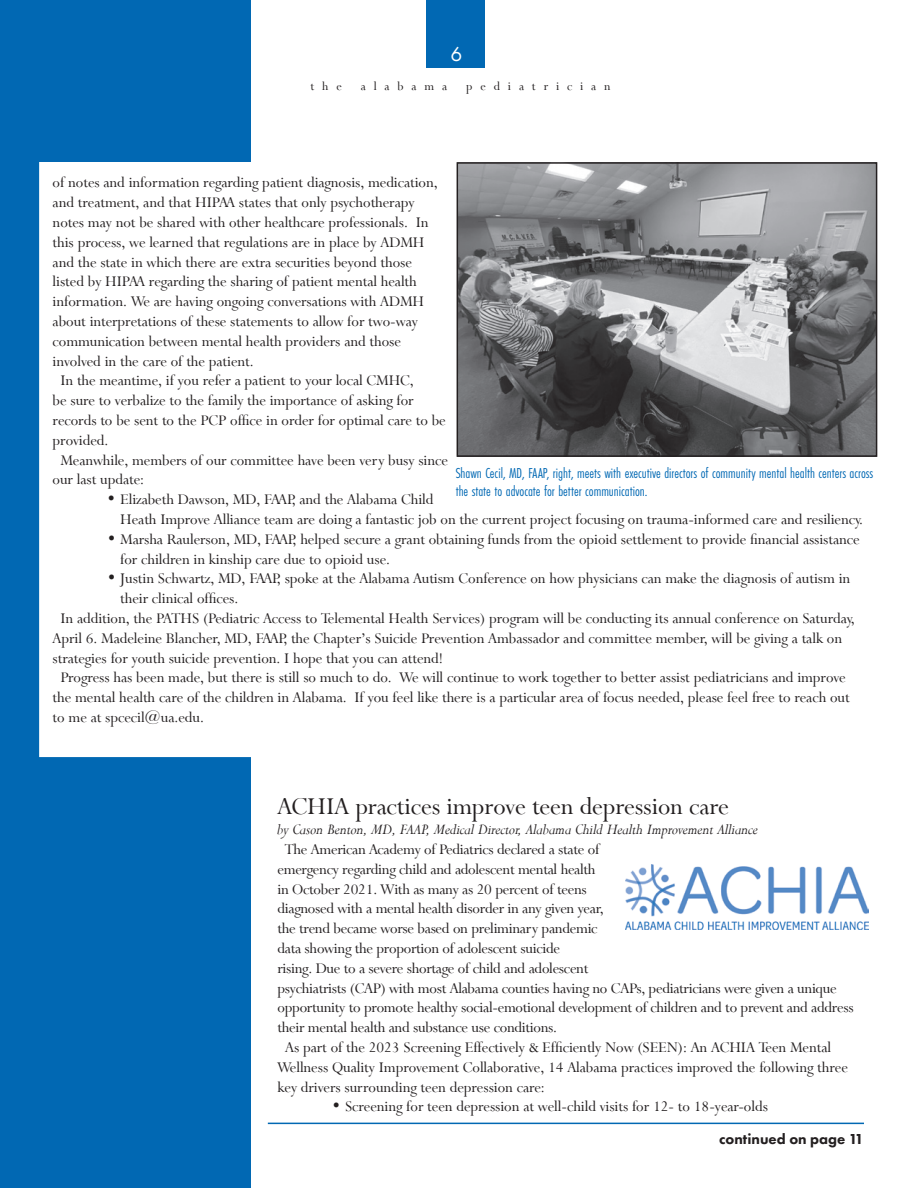
<style>
.page{position:relative;width:918px;height:1188px;background:#fff}
.page>*{position:absolute;margin:0;border:0;box-sizing:border-box;transform-origin:0 0}
.t1{font:27px "Lapidary 333 BT";color:#231f20}
.t2{font:21px "Futura PT";color:#fff}
.t3{font:16.5px/19.8px "Lapidary 333 BT";color:#231f20}
.t4{font:italic 16.5px "Lapidary 333 BT";color:#231f20}
.t5{font:15px/18px "Futura PT Cond";color:#0168b3}
.t6{font:800 15px "Futura PT";color:#231f20}
.t7{font:13.5px "Lapidary 333 BT";letter-spacing:.59em;color:#231f20}
</style>
<div class="page">
<div style="left:0;top:0;width:251px;height:1188px;background:#0168b3"></div>
<div style="left:426px;top:0;width:59px;height:68px;background:#0168b3"></div>
<img style="left:626px;top:864px;width:243px;height:66px">
<svg style="left:39px;top:162px;width:839px;height:595px"></svg>
<img style="left:460px;top:165px;width:414px;height:289px">
<div style="left:457px;top:162px;width:420px;height:295px;border:2px solid #231f20"></div>
<hr style="left:268px;top:1123px;width:596px;height:1px;background:#0168b3">
<p class="t2" style="left:451px;top:42px;width:13px">6</p>
<p class="t7" style="left:310px;top:79px;width:33px">the</p>
<p class="t7" style="left:361px;top:79px;width:88px">alabama</p>
<p class="t7" style="left:466px;top:79px;width:146px">pediatrician</p>
<p class="t3" style="left:53px;top:173px;width:386px">of notes and information regarding patient diagnosis, medication,</p>
<p class="t3" style="left:53px;top:193px;width:363px">and treatment, and that HIPAA states that only psychotherapy</p>
<p class="t3" style="left:53px;top:213px;width:377px">notes may not be shared with other healthcare professionals. In</p>
<p class="t3" style="left:53px;top:232px;width:373px">this process, we learned that regulations are in place by ADMH</p>
<p class="t3" style="left:53px;top:252px;width:361px">and the state in which there are extra securities beyond those</p>
<p class="t3" style="left:53px;top:272px;width:366px">listed by HIPAA regarding the sharing of patient mental health</p>
<p class="t3" style="left:53px;top:292px;width:373px">information. We are having ongoing conversations with ADMH</p>
<p class="t3" style="left:53px;top:312px;width:367px">about interpretations of these statements to allow for two-way</p>
<p class="t3" style="left:53px;top:331px;width:350px">communication between mental health providers and those</p>
<p class="t3" style="left:53px;top:351px;width:203px">involved in the care of the patient.</p>
<p class="t3" style="left:60px;top:371px;width:355px">In the meantime, if you refer a patient to your local CMHC,</p>
<p class="t3" style="left:53px;top:391px;width:363px">be sure to verbalize to the family the importance of asking for</p>
<p class="t3" style="left:53px;top:411px;width:395px">records to be sent to the PCP office in order for optimal care to be</p>
<p class="t3" style="left:53px;top:430px;width:57px">provided.</p>
<p class="t3" style="left:60px;top:450px;width:389px">Meanwhile, members of our committee have been very busy since</p>
<p class="t3" style="left:53px;top:470px;width:93px">our last update:</p>
<p class="t3" style="left:120px;top:490px;width:744px;text-indent:-14px">• Elizabeth Dawson, MD, FAAP, and the Alabama Child<br>Heath Improve Alliance team are doing a fantastic job on the current project focusing on trauma-informed care and resiliency.</p>
<p class="t3" style="left:120px;top:529px;width:741px;text-indent:-14px">• Marsha Raulerson, MD, FAAP, helped secure a grant obtaining funds from the opioid settlement to provide financial assistance for children in kinship care due to opioid use.</p>
<p class="t3" style="left:107px;top:569px;width:745px">• Justin Schwartz, MD, FAAP, spoke at the Alabama Autism Conference on how physicians can make the diagnosis of autism in</p>
<p class="t3" style="left:120px;top:589px;width:119px">their clinical offices.</p>
<p class="t3" style="left:60px;top:609px;width:796px">In addition, the PATHS (Pediatric Access to Telemental Health Services) program will be conducting its annual conference on Saturday,</p>
<p class="t3" style="left:53px;top:628px;width:791px">April 6. Madeleine Blancher, MD, FAAP, the Chapter’s Suicide Prevention Ambassador and committee member, will be giving a talk on</p>
<p class="t3" style="left:53px;top:648px;width:392px">strategies for youth suicide prevention. I hope that you can attend!</p>
<p class="t3" style="left:60px;top:668px;width:787px">Progress has been made, but there is still so much to do. We will continue to work together to better assist pediatricians and improve</p>
<p class="t3" style="left:53px;top:688px;width:799px">the mental health care of the children in Alabama. If you feel like there is a particular area of focus needed, please feel free to reach out</p>
<p class="t3" style="left:53px;top:708px;width:153px">to me at spcecil@ua.edu.</p>
<p class="t5" style="left:456px;top:464px;width:419px">Shawn Cecil, MD, FAAP, right, meets with executive directors of community mental health centers across the state to advocate for better communication.</p>
<h1 class="t1" style="left:278px;top:792px;width:453px">ACHIA practices improve teen depression care</h1>
<p class="t4" style="left:278px;top:820px;width:482px">by Cason Benton, MD, FAAP, Medical Director, Alabama Child Health Improvement Alliance</p>
<p class="t3" style="left:285px;top:839px;width:316px">The American Academy of Pediatrics declared a state of</p>
<p class="t3" style="left:278px;top:859px;width:320px">emergency regarding child and adolescent mental health</p>
<p class="t3" style="left:278px;top:879px;width:311px">in October 2021. With as many as 20 percent of teens</p>
<p class="t3" style="left:278px;top:899px;width:328px">diagnosed with a mental health disorder in any given year,</p>
<p class="t3" style="left:278px;top:919px;width:322px">the trend became worse based on preliminary pandemic</p>
<p class="t3" style="left:278px;top:938px;width:284px">data showing the proportion of adolescent suicide</p>
<p class="t3" style="left:278px;top:958px;width:312px">rising. Due to a severe shortage of child and adolescent</p>
<p class="t3" style="left:278px;top:978px;width:561px">psychiatrists (CAP) with most Alabama counties having no CAPs, pediatricians were given a unique</p>
<p class="t3" style="left:278px;top:998px;width:578px">opportunity to promote healthy social-emotional development of children and to prevent and address</p>
<p class="t3" style="left:278px;top:1018px;width:281px">their mental health and substance use conditions.</p>
<p class="t3" style="left:285px;top:1037px;width:547px">As part of the 2023 Screening Effectively &amp; Efficiently Now (SEEN): An ACHIA Teen Mental</p>
<p class="t3" style="left:278px;top:1057px;width:572px">Wellness Quality Improvement Collaborative, 14 Alabama practices improved the following three</p>
<p class="t3" style="left:278px;top:1077px;width:269px">key drivers surrounding teen depression care:</p>
<p class="t3" style="left:332px;top:1097px;width:438px">• Screening for teen depression at well-child visits for 12- to 18-year-olds</p>
<p class="t6" style="left:719px;top:1130px;width:146px">continued on page 11</p>
</div>
